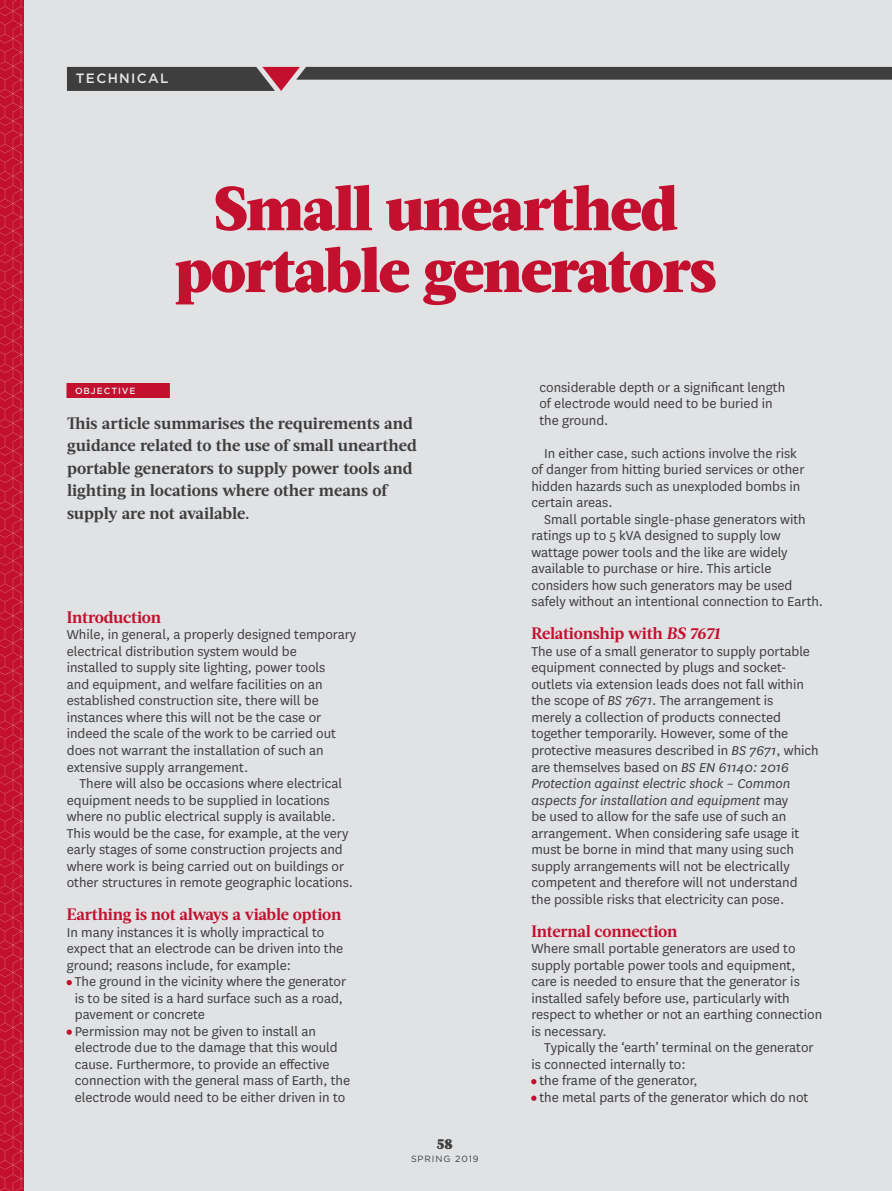
<style>
.page{position:relative;width:892px;height:1191px;background:#fff}
.page>*{position:absolute;margin:0;border:0;box-sizing:border-box;transform-origin:0 0}
.t1{font:900 62.1px/61.8px "Acta";letter-spacing:-.02em;color:#c3102f;text-align:center}
.t2{font:700 16.5px/22.5px "Acta";color:#3e3e3f}
.t3{font:700 16.5px "Acta";letter-spacing:-.015em;color:#c3102f}
.t4{font:15px/16.5px "National";letter-spacing:-.005em;color:#3e3e3f}
.t5{font:900 15px "Acta";color:#3e3e3f}
.t6{font:500 13.5px "Gotham";letter-spacing:.1em;color:#e6e7e9}
.t7{font:9px "Gotham";letter-spacing:.1em;color:#3e3e3f}
.t8{font:500 9px "Gotham";letter-spacing:.1em;color:#e6e7e9}
.s1{color:#c3102f}
.s2{font-style:italic}
</style>
<div class="page">
<div style="left:0;top:0;width:892px;height:1190px;background:#e1e2e4"></div>
<div style="left:0;top:0;width:24px;height:1190px;background:#c3102f"></div>
<svg style="left:0;top:0;width:23px;height:1190px"></svg>
<svg style="left:67px;top:67px;width:825px;height:24px"></svg>
<div style="left:67px;top:383px;width:103px;height:15px;background:#c3102f"></div>
<p class="t6" style="left:76px;top:73px;width:94px">TECHNICAL</p>
<h1 class="t1" style="left:175px;top:183px;width:543px">Small unearthed portable generators</h1>
<p class="t8" style="left:75px;top:387px;width:62px">OBJECTIVE</p>
<p class="t2" style="left:67px;top:413px;width:351px">This article summarises the requirements and guidance related to the use of small unearthed portable generators to supply power tools and lighting in locations where other means of supply are not available.</p>
<p class="t3" style="left:67px;top:610px;width:96px">Introduction</p>
<p class="t4" style="left:67px;top:627px;width:291px">While, in general, a properly designed temporary electrical distribution system would be<br>installed to supply site lighting, power tools<br>and equipment, and welfare facilities on an established construction site, there will be instances where this will not be the case or indeed the scale of the work to be carried out does not warrant the installation of such an extensive supply arrangement.</p>
<p class="t4" style="left:67px;top:776px;width:288px;text-indent:13px">There will also be occasions where electrical equipment needs to be supplied in locations where no public electrical supply is available.<br>This would be the case, for example, at the very early stages of some construction projects and where work is being carried out on buildings or other structures in remote geographic locations.</p>
<p class="t3" style="left:67px;top:907px;width:276px">Earthing is not always a viable option</p>
<p class="t4" style="left:67px;top:924px;width:278px">In many instances it is wholly impractical to expect that an electrode can be driven into the ground; reasons include, for example:</p>
<p class="t4" style="left:75px;top:974px;width:273px;text-indent:-8px"><span class="s1">•</span> The ground in the vicinity where the generator is to be sited is a hard surface such as a road, pavement or concrete</p>
<p class="t4" style="left:75px;top:1023px;width:277px;text-indent:-8px"><span class="s1">•</span> Permission may not be given to install an electrode due to the damage that this would cause. Furthermore, to provide an effective connection with the general mass of Earth, the electrode would need to be either driven in to</p>
<p class="t5" style="left:437px;top:1137px;width:17px">58</p>
<p class="t7" style="left:411px;top:1155px;width:69px">SPRING 2019</p>
<p class="t4" style="left:539px;top:380px;width:247px">considerable depth or a significant length of electrode would need to be buried in the ground.</p>
<p class="t4" style="left:531px;top:446px;width:274px;text-indent:13px">In either case, such actions involve the risk of danger from hitting buried services or other hidden hazards such as unexploded bombs in certain areas.</p>
<p class="t4" style="left:531px;top:512px;width:293px;text-indent:13px">Small portable single-phase generators with ratings up to 5 kVA designed to supply low wattage power tools and the like are widely available to purchase or hire. This article considers how such generators may be used safely without an intentional connection to Earth.</p>
<p class="t3" style="left:531px;top:627px;width:191px">Relationship with <span class="s2">BS 7671</span></p>
<p class="t4" style="left:531px;top:644px;width:289px">The use of a small generator to supply portable equipment connected by plugs and socket&shy;outlets via extension leads does not fall within the scope of <span class="s2">BS 7671</span>. The arrangement is<br>merely a collection of products connected together temporarily. However, some of the protective measures described in <span class="s2">BS 7671</span>, which are themselves based on <span class="s2">BS EN 61140: 2016<br>Protection against electric shock – Common aspects for installation and equipment</span> may<br>be used to allow for the safe use of such an arrangement. When considering safe usage it must be borne in mind that many using such supply arrangements will not be electrically competent and therefore will not understand the possible risks that electricity can pose.</p>
<p class="t3" style="left:531px;top:924px;width:147px">Internal connection</p>
<p class="t4" style="left:531px;top:941px;width:292px">Where small portable generators are used to supply portable power tools and equipment, care is needed to ensure that the generator is installed safely before use, particularly with respect to whether or not an earthing connection is necessary.</p>
<p class="t4" style="left:531px;top:1040px;width:284px;text-indent:13px">Typically the ‘earth’ terminal on the generator is connected internally to:</p>
<p class="t4" style="left:531px;top:1073px;width:168px"><span class="s1">•</span> the frame of the generator,</p>
<p class="t4" style="left:531px;top:1089px;width:278px"><span class="s1">•</span> the metal parts of the generator which do not</p>
</div>
